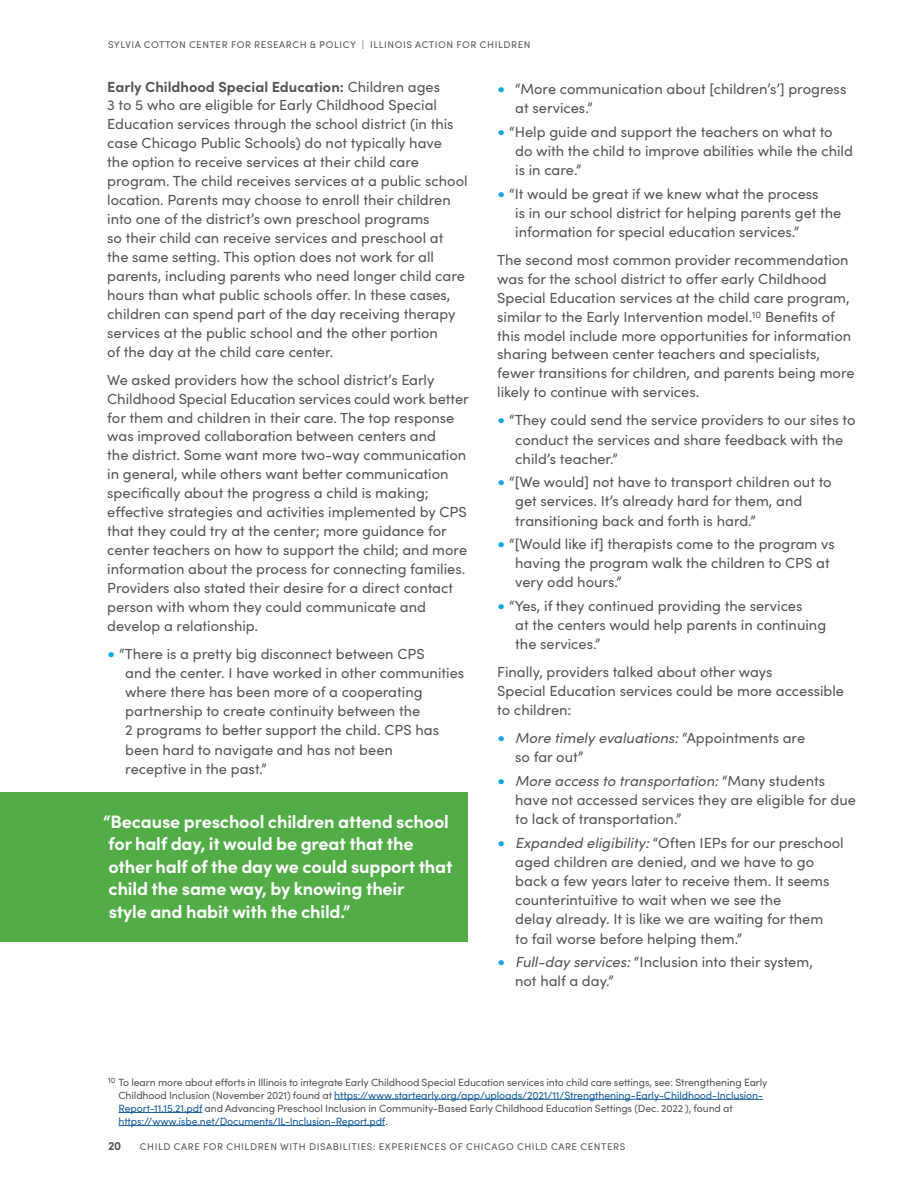
<style>
.page{position:relative;width:918px;height:1188px;background:#fff}
.page>*{position:absolute;margin:0;border:0;box-sizing:border-box;transform-origin:0 0}
.t1{font:700 18px/22.5px "Sofia Pro";letter-spacing:-.01em;color:#fff}
.t2{font:14.7px/18.9px "Sofia Pro";color:#53565a}
.t3{font:700 12px "Sofia Pro";color:#53565a}
.t4{font:10.5px/13.2px "Sofia Pro";letter-spacing:-.01em;color:#53565a}
.t5{font:9.75px "Sofia Pro";letter-spacing:.06em;color:#53565a}
.s1{font-weight:700}
.s2{font-size:18px;color:#08a7e0}
.s3{font-style:italic}
.s4{color:#175d9e}
</style>
<div class="page">
<hr style="left:334px;top:1099px;width:429px;height:1px;background:#175d9e">
<hr style="left:118px;top:1112px;width:84px;height:1px;background:#175d9e">
<hr style="left:118px;top:1125px;width:267px;height:1px;background:#175d9e">
<div style="left:0;top:792px;width:468px;height:150px;background:#52ad47"></div>
<p class="t5" style="left:108px;top:37px;width:424px">SYLVIA COTTON CENTER FOR RESEARCH &amp; POLICY | ILLINOIS ACTION FOR CHILDREN</p>
<p class="t2" style="left:107px;top:76px;width:362px"><span class="s1">Early Childhood Special Education:</span> Children ages<br>3 to 5 who are eligible for Early Childhood Special Education services through the school district (in this case Chicago Public Schools) do not typically have<br>the option to receive services at their child care program. The child receives services at a public school location. Parents may choose to enroll their children into one of the district’s own preschool programs<br>so their child can receive services and preschool at the same setting. This option does not work for all parents, including parents who need longer child care hours than what public schools offer. In these cases, children can spend part of the day receiving therapy services at the public school and the other portion<br>of the day at the child care center.</p>
<p class="t2" style="left:107px;top:369px;width:363px">We asked providers how the school district’s Early Childhood Special Education services could work better for them and children in their care. The top response was improved collaboration between centers and<br>the district. Some want more two-way communication in general, while others want better communication specifically about the progress a child is making; effective strategies and activities implemented by CPS that they could try at the center; more guidance for center teachers on how to support the child; and more information about the process for connecting families.<br>Providers also stated their desire for a direct contact person with whom they could communicate and develop a relationship.</p>
<p class="t2" style="left:125px;top:643px;width:340px;text-indent:-18px"><span class="s2">•</span> “There is a pretty big disconnect between CPS<br>and the center. I have worked in other communities where there has been more of a cooperating partnership to create continuity between the<br>2 programs to better support the child. CPS has been hard to navigate and has not been<br>receptive in the past.”</p>
<p class="t2" style="left:515px;top:78px;width:333px;text-indent:-18px"><span class="s2">•</span> “More communication about [children’s’] progress at services.”</p>
<p class="t2" style="left:515px;top:121px;width:339px;text-indent:-18px"><span class="s2">•</span> “Help guide and support the teachers on what to do with the child to improve abilities while the child is in care.”</p>
<p class="t2" style="left:515px;top:183px;width:328px;text-indent:-18px"><span class="s2">•</span> “It would be great if we knew what the process<br>is in our school district for helping parents get the information for special education services.”</p>
<p class="t2" style="left:497px;top:249px;width:359px">The second most common provider recommendation was for the school district to offer early Childhood Special Education services at the child care program, similar to the Early Intervention model.<sup>10</sup> Benefits of this model include more opportunities for information sharing between center teachers and specialists, fewer transitions for children, and parents being more likely to continue with services.</p>
<p class="t2" style="left:515px;top:410px;width:342px;text-indent:-18px"><span class="s2">•</span> “They could send the service providers to our sites to conduct the services and share feedback with the child’s teacher.”</p>
<p class="t2" style="left:515px;top:472px;width:318px;text-indent:-18px"><span class="s2">•</span> “[We would] not have to transport children out to get services. It’s already hard for them, and transitioning back and forth is hard.”</p>
<p class="t2" style="left:515px;top:534px;width:321px;text-indent:-18px"><span class="s2">•</span> “[Would like if] therapists come to the program vs having the program walk the children to CPS at very odd hours.”</p>
<p class="t2" style="left:515px;top:596px;width:313px;text-indent:-18px"><span class="s2">•</span> “Yes, if they continued providing the services<br>at the centers would help parents in continuing the services.”</p>
<p class="t2" style="left:497px;top:662px;width:348px">Finally, providers talked about other ways<br>Special Education services could be more accessible to children:</p>
<p class="t2" style="left:515px;top:728px;width:292px;text-indent:-18px"><span class="s2">•</span> <span class="s3">More timely evaluations:</span> “Appointments are so far out”</p>
<p class="t2" style="left:515px;top:770px;width:342px;text-indent:-18px"><span class="s2">•</span> <span class="s3">More access to transportation:</span> “Many students have not accessed services they are eligible for due to lack of transportation.”</p>
<p class="t2" style="left:515px;top:832px;width:330px;text-indent:-18px"><span class="s2">•</span> <span class="s3">Expanded eligibility:</span> “Often IEPs for our preschool aged children are denied, and we have to go back a few years later to receive them. It seems counterintuitive to wait when we see the<br>delay already. It is like we are waiting for them<br>to fail worse before helping them.”</p>
<p class="t2" style="left:515px;top:952px;width:299px;text-indent:-18px"><span class="s2">•</span> <span class="s3">Full-day services:</span> “Inclusion into their system, not half a day.”</p>
<p class="t1" style="left:103px;top:809px;width:351px">“Because preschool children attend school for half day, it would be great that the other half of the day we could support that child the same way, by knowing their<br>style and habit with the child.”</p>
<p class="t4" style="left:118px;top:1075px;width:651px;text-indent:-10px"><sup>10</sup> To learn more about efforts in Illinois to integrate Early Childhood Special Education services into child care settings, see: Strengthening Early Childhood Inclusion (November 2021) found at <span class="s4">https://www.startearly.org/app/uploads/2021/11/Strengthening-Early-Childhood-Inclusion-Report-11.15.21.pdf</span> and Advancing Preschool Inclusion in Community-Based Early Childhood Education Settings (Dec. 2022 ), found at <span class="s4">https://www.isbe.net/Documents/IL-Inclusion-Report.pdf</span>.</p>
<p class="t3" style="left:108px;top:1136px;width:15px">20</p>
<p class="t5" style="left:140px;top:1139px;width:487px">CHILD CARE FOR CHILDREN WITH DISABILITIES: EXPERIENCES OF CHICAGO CHILD CARE CENTERS</p>
</div>
